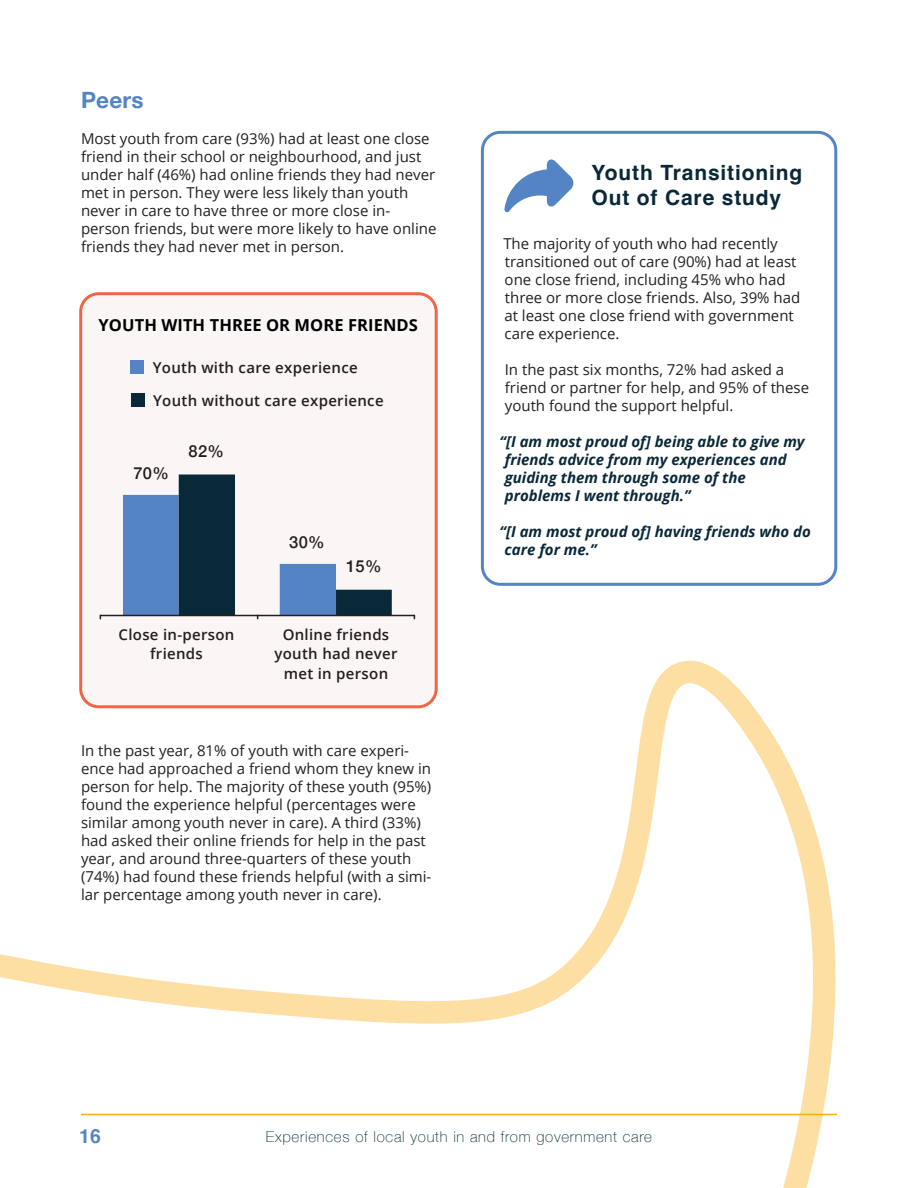
<style>
.page{position:relative;width:918px;height:1188px;background:#fff}
.page>*{position:absolute;margin:0;border:0;box-sizing:border-box;transform-origin:0 0}
.Page_header_2{font:700 22.5px "Helvetica Neue";letter-spacing:.01em;color:#5484c4}
.YTOC_study_header{font:700 21px/25.2px "Helvetica";letter-spacing:.04em;color:#092939}
.t1{font:700 19.5px "Helvetica";color:#5484c4}
.Graph_header{font:700 16.5px "Open Sans";letter-spacing:.005em;color:#000}
.Graph_numbers_centre{font:500 16.5px "Helvetica Neue";letter-spacing:.02em;color:#231f20}
.Body{font:15px/18px "Open Sans";color:#231f20}
.Body_unaligned{font:15px/18px "Open Sans";color:#231f20}
.Body_unaligned-2{font:italic 700 15px/18px "Open Sans";color:#092939}
.Body_centre_SB{font:600 15px/19.5px "Open Sans";letter-spacing:.02em;color:#231f20;text-align:center}
.Body_SB{font:600 15px "Open Sans";letter-spacing:.02em;color:#231f20}
.t2{font:100 15px "Helvetica Neue";letter-spacing:.05em;color:#092939}
</style>
<div class="page">
<div style="left:481px;top:131px;width:356px;height:455px;border:3px solid #5484c4;border-radius:18px"></div>
<svg style="left:504px;top:159px;width:70px;height:53px"></svg>
<div style="left:81px;top:294px;width:355px;height:413px;background:#faf6f5;border-radius:18px"></div>
<div style="left:79px;top:292px;width:359px;height:416px;border:3px solid #ee6646;border-radius:18px"></div>
<div style="left:130px;top:360px;width:14px;height:14px;background:#5484c4"></div>
<div style="left:131px;top:393px;width:14px;height:14px;background:#092939"></div>
<hr style="left:100px;top:615px;width:314px;height:1px;background:#231f20">
<svg style="left:123px;top:475px;width:269px;height:144px"></svg>
<svg style="left:0;top:653px;width:837px;height:535px"></svg>
<p class="Page_header_2" style="left:81px;top:82px;width:64px">Peers</p>
<p class="Body" style="left:81px;top:129px;width:357px">Most youth from care (93%) had at least one close friend in their school or neighbourhood, and just under half (46%) had online friends they had never met in person. They were less likely than youth never in care to have three or more close in&shy;person friends, but were more likely to have online friends they had never met in person.</p>
<p class="Graph_header" style="left:99px;top:313px;width:321px">YOUTH WITH THREE OR MORE FRIENDS</p>
<p class="Body_SB" style="left:153px;top:357px;width:207px">Youth with care experience</p>
<p class="Body_SB" style="left:153px;top:390px;width:232px">Youth without care experience</p>
<p class="Graph_numbers_centre" style="left:133px;top:459px;width:37px">70%</p>
<p class="Graph_numbers_centre" style="left:189px;top:438px;width:37px">82%</p>
<p class="Graph_numbers_centre" style="left:289px;top:528px;width:37px">30%</p>
<p class="Graph_numbers_centre" style="left:346px;top:553px;width:37px">15%</p>
<p class="Body_centre_SB" style="left:119px;top:624px;width:117px">Close in-person friends</p>
<p class="Body_centre_SB" style="left:274px;top:624px;width:125px">Online friends youth had never met in person</p>
<p class="Body" style="left:81px;top:741px;width:352px">In the past year, 81% of youth with care experi&shy;ence had approached a friend whom they knew in person for help. The majority of these youth (95%) found the experience helpful (percentages were similar among youth never in care). A third (33%) had asked their online friends for help in the past year, and around three-quarters of these youth (74%) had found these friends helpful (with a simi&shy;lar percentage among youth never in care).</p>
<p class="YTOC_study_header" style="left:592px;top:163px;width:212px">Youth Transitioning<br>Out of Care study</p>
<p class="Body_unaligned" style="left:503px;top:234px;width:298px">The majority of youth who had recently transitioned out of care (90%) had at least one close friend, including 45% who had three or more close friends. Also, 39% had at least one close friend with government care experience.</p>
<p class="Body_unaligned" style="left:505px;top:360px;width:306px">In the past six months, 72% had asked a friend or partner for help, and 95% of these youth found the support helpful.</p>
<p class="Body_unaligned-2" style="left:505px;top:432px;width:301px;text-indent:-5px">“[I am most proud of] being able to give my friends advice from my experiences and guiding them through some of the problems I went through.”</p>
<p class="Body_unaligned-2" style="left:505px;top:522px;width:308px;text-indent:-5px">“[I am most proud of] having friends who do care for me.”</p>
<h3 class="t1" style="left:79px;top:1124px;width:23px">16</h3>
<p class="t2" style="left:266px;top:1125px;width:388px">Experiences of local youth in and from government care</p>
</div>
